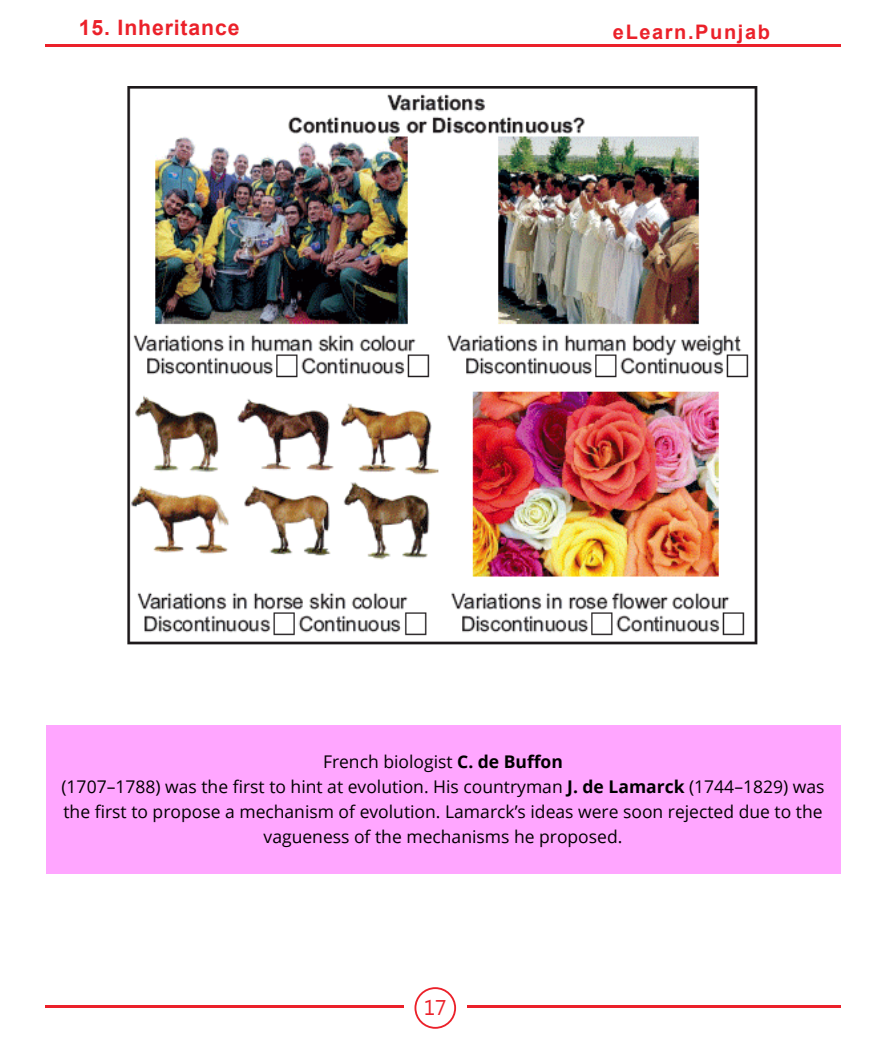
<style>
.page{position:relative;width:886px;height:1053px;background:#fff}
.page>*{position:absolute;margin:0;border:0;box-sizing:border-box;transform-origin:0 0}
.t1{font:700 21.25px "Arial";letter-spacing:.04em;color:#eb212a}
.t2{font:21.25px "Segoe UI";color:#eb212a}
.t3{font:700 20px "Arial";letter-spacing:.08em;color:#eb212a}
.t4{font:17.5px/25px "Open Sans";color:#000;text-align:center}
.s1{font-weight:700}
</style>
<div class="page">
<hr style="left:45px;top:1005px;width:359px;height:2px;background:#eb212a">
<hr style="left:467px;top:1005px;width:374px;height:2px;background:#eb212a">
<svg style="left:414px;top:987px;width:42px;height:41px"></svg>
<div style="left:416px;top:988px;width:38px;height:38px;background:#fff;border-radius:50%"></div>
<hr style="left:45px;top:45px;width:796px;height:2px;background:#eb212a">
<div style="left:46px;top:725px;width:794px;height:148px;background:#ffa6ff"></div>
<img style="left:127px;top:87px;width:631px;height:558px">
<p class="t1" style="left:79px;top:12px;width:162px">15. Inheritance</p>
<p class="t3" style="left:613px;top:18px;width:159px">eLearn.Punjab</p>
<p class="t4" style="left:61px;top:749px;width:764px">French biologist <span class="s1">C. de Buffon<br></span>(1707–1788) was the first to hint at evolution. His countryman <span class="s1">J. de Lamarck</span> (1744–1829) was the first to propose a mechanism of evolution. Lamarck’s ideas were soon rejected due to the vagueness of the mechanisms he proposed.</p>
<p class="t2" style="left:424px;top:993px;width:24px">17</p>
</div>
